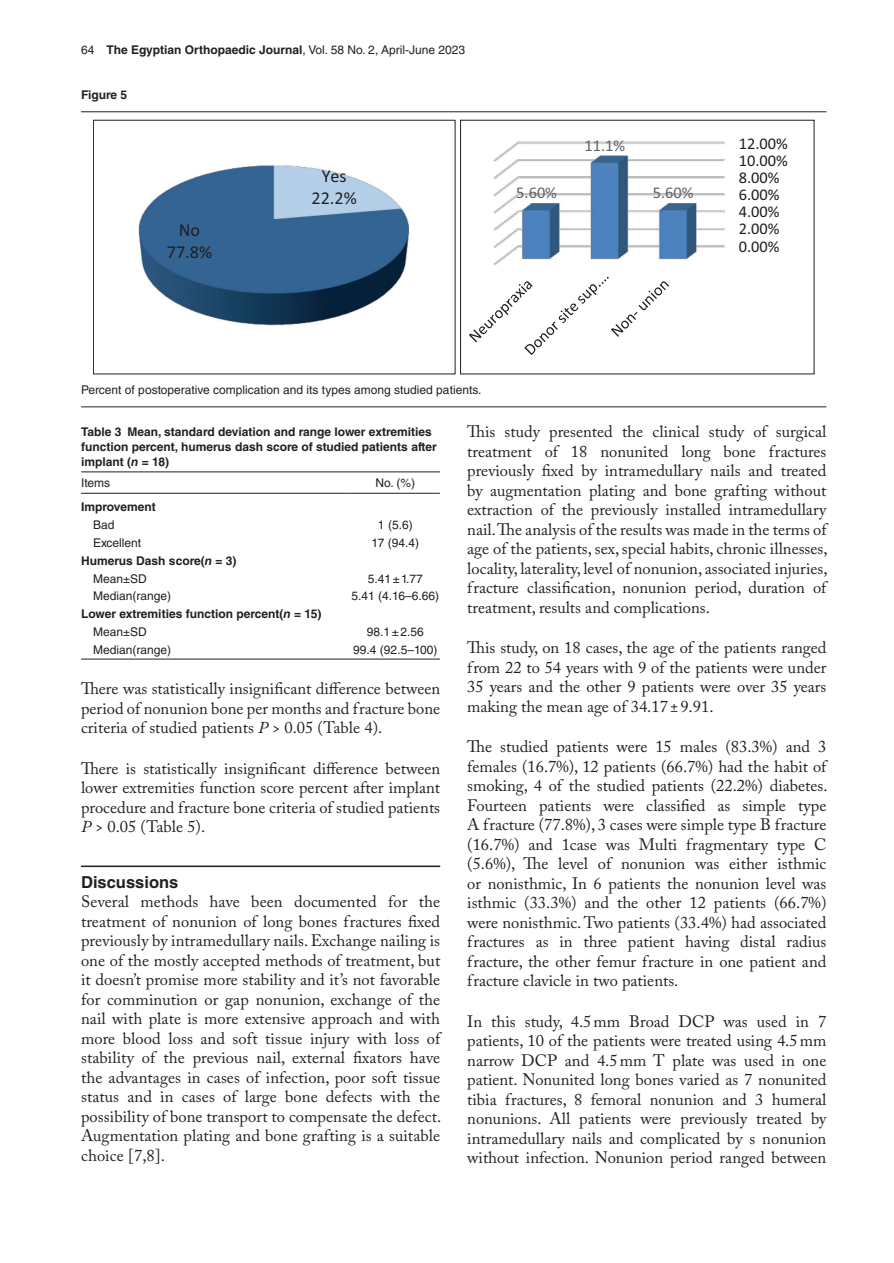
<style>
.page{position:relative;width:894px;height:1263px;background:#fff}
.page>*{position:absolute;margin:0;border:0;box-sizing:border-box;transform-origin:0 0}
.t1{font:18.15px/22.2px "Calibri";color:#231f20;text-align:center}
.t2{font:16.5px/19.5px "Adobe Caslon Pro";color:#231f20;text-align:justify}
.t3{font:700 16.5px "Helvetica LT Std";color:#231f20}
.t4{font:16.35px "Calibri";color:#231f20}
.t5{font:16.35px "Calibri";color:#636366}
.t6{font:700 12px/15px "Helvetica LT Std";color:#231f20}
.t7{font:12px "Helvetica LT Std";color:#231f20}
.s1{font-weight:400}
.s2{font-style:italic}
</style>
<div class="page">
<hr style="left:81px;top:865px;width:359px;height:2px;background:#231f20">
<hr style="left:81px;top:111px;width:745px;height:1px;background:#231f20">
<hr style="left:81px;top:406px;width:745px;height:1px;background:#231f20">
<img style="left:138px;top:165px;width:271px;height:161px">
<img style="left:493px;top:141px;width:232px;height:125px">
<svg style="left:469px;top:277px;width:200px;height:78px"></svg>
<hr style="left:81px;top:471px;width:269px;height:1px;background:#231f20">
<hr style="left:350px;top:471px;width:90px;height:1px;background:#231f20">
<hr style="left:350px;top:493px;width:90px;height:1px;background:#231f20">
<hr style="left:81px;top:493px;width:269px;height:1px;background:#231f20">
<hr style="left:81px;top:658px;width:269px;height:1px;background:#231f20">
<hr style="left:350px;top:658px;width:90px;height:1px;background:#231f20">
<p class="t6" style="left:81px;top:42px;width:385px"><span class="s1">64</span> The Egyptian Orthopaedic Journal<span class="s1">, Vol. 58 No. 2, April-June 2023</span></p>
<p class="t6" style="left:81px;top:87px;width:48px">Figure 5</p>
<p class="t1" style="left:167px;top:218px;width:47px">No<br>77.8%</p>
<p class="t1" style="left:311px;top:164px;width:47px">Yes<br>22.2%</p>
<p class="t5" style="left:516px;top:181px;width:42px">5.60%</p>
<p class="t5" style="left:584px;top:134px;width:42px">11.1%</p>
<p class="t5" style="left:652px;top:181px;width:42px">5.60%</p>
<p class="t4" style="left:738px;top:132px;width:51px">12.00%</p>
<p class="t4" style="left:738px;top:149px;width:51px">10.00%</p>
<p class="t4" style="left:738px;top:166px;width:42px">8.00%</p>
<p class="t4" style="left:738px;top:183px;width:42px">6.00%</p>
<p class="t4" style="left:738px;top:201px;width:42px">4.00%</p>
<p class="t4" style="left:738px;top:218px;width:42px">2.00%</p>
<p class="t4" style="left:738px;top:235px;width:42px">0.00%</p>
<p class="t7" style="left:81px;top:382px;width:402px">Percent of postoperative complication and its types among studied patients.</p>
<p class="t6" style="left:81px;top:423px;width:357px">Table 3 Mean, standard deviation and range lower extremities function percent, humerus dash score of studied patients after implant (<span class="s2">n</span> = 18)</p>
<p class="t7" style="left:81px;top:476px;width:31px">Items</p>
<p class="t7" style="left:375px;top:476px;width:41px">No. (%)</p>
<p class="t6" style="left:81px;top:499px;width:76px">Improvement</p>
<p class="t7" style="left:93px;top:517px;width:23px">Bad</p>
<p class="t7" style="left:378px;top:517px;width:36px">1 (5.6)</p>
<p class="t7" style="left:93px;top:535px;width:50px">Excellent</p>
<p class="t7" style="left:371px;top:535px;width:49px">17 (94.4)</p>
<p class="t6" style="left:93px;top:551px;width:145px;line-height:17.9px;text-indent:-12px">Humerus Dash score(<span class="s2">n</span> = 3)<br><span class="s1">Mean±SD</span></p>
<p class="t2" style="left:467px;top:421px;width:361px">This study presented the clinical study of surgical treatment of 18 nonunited long bone fractures previously fixed by intramedullary nails and treated by augmentation plating and bone grafting without extraction of the previously installed intramedullary nail. The analysis of the results was made in the terms of age of the patients, sex, special habits, chronic illnesses, locality, laterality, level of nonunion, associated injuries, fracture classification, nonunion period, duration of treatment, results and complications.</p>
<p class="t2" style="left:467px;top:637px;width:360px">This study, on 18 cases, the age of the patients ranged from 22 to 54 years with 9 of the patients were under 35 years and the other 9 patients were over 35 years making the mean age of 34.17 ±9.91.</p>
<p class="t2" style="left:467px;top:737px;width:361px">The studied patients were 15 males (83.3%) and 3 females (16.7%), 12 patients (66.7%) had the habit of smoking, 4 of the studied patients (22.2%) diabetes.<br>Fourteen patients were classified as simple type A fracture (77.8%), 3 cases were simple type B fracture (16.7%) and 1case was Multi fragmentary type C (5.6%), The level of nonunion was either isthmic or nonisthmic, In 6 patients the nonunion level was isthmic (33.3%) and the other 12 patients (66.7%) were nonisthmic. Two patients (33.4%) had associated fractures as in three patient having distal radius fracture, the other femur fracture in one patient and fracture clavicle in two patients.</p>
<p class="t2" style="left:467px;top:1011px;width:360px">In this study, 4.5mm Broad DCP was used in 7 patients, 10 of the patients were treated using 4.5mm narrow DCP and 4.5mm T plate was used in one patient. Nonunited long bones varied as 7 nonunited tibia fractures, 8 femoral nonunion and 3 humeral nonunions. All patients were previously treated by intramedullary nails and complicated by s nonunion without infection. Nonunion period ranged between</p>
<p class="t7" style="left:368px;top:571px;width:56px">5.41±1.77</p>
<p class="t7" style="left:93px;top:589px;width:79px">Median(range)</p>
<p class="t7" style="left:351px;top:589px;width:89px">5.41 (4.16–6.66)</p>
<p class="t6" style="left:93px;top:605px;width:230px;line-height:17.9px;text-indent:-12px">Lower extremities function percent(<span class="s2">n</span> = 15)<br><span class="s1">Mean±SD</span></p>
<p class="t7" style="left:367px;top:625px;width:58px">98.1±2.56</p>
<p class="t7" style="left:93px;top:643px;width:79px">Median(range)</p>
<p class="t7" style="left:353px;top:643px;width:86px">99.4 (92.5–100)</p>
<p class="t2" style="left:81px;top:678px;width:360px">There was statistically insignificant difference between period of nonunion bone per months and fracture bone criteria of studied patients <span class="s2">P</span> &gt; 0.05 (Table 4).</p>
<p class="t2" style="left:81px;top:758px;width:360px">There is statistically insignificant difference between lower extremities function score percent after implant procedure and fracture bone criteria of studied patients <span class="s2">P</span> &gt; 0.05 (Table 5).</p>
<p class="t3" style="left:81px;top:871px;width:99px">Discussions</p>
<p class="t2" style="left:81px;top:891px;width:361px">Several methods have been documented for the treatment of nonunion of long bones fractures fixed previously by intramedullary nails. Exchange nailing is one of the mostly accepted methods of treatment, but it doesn’t promise more stability and it’s not favorable for comminution or gap nonunion, exchange of the nail with plate is more extensive approach and with more blood loss and soft tissue injury with loss of stability of the previous nail, external fixators have the advantages in cases of infection, poor soft tissue status and in cases of large bone defects with the possibility of bone transport to compensate the defect.<br>Augmentation plating and bone grafting is a suitable choice [7,8].</p>
</div>
